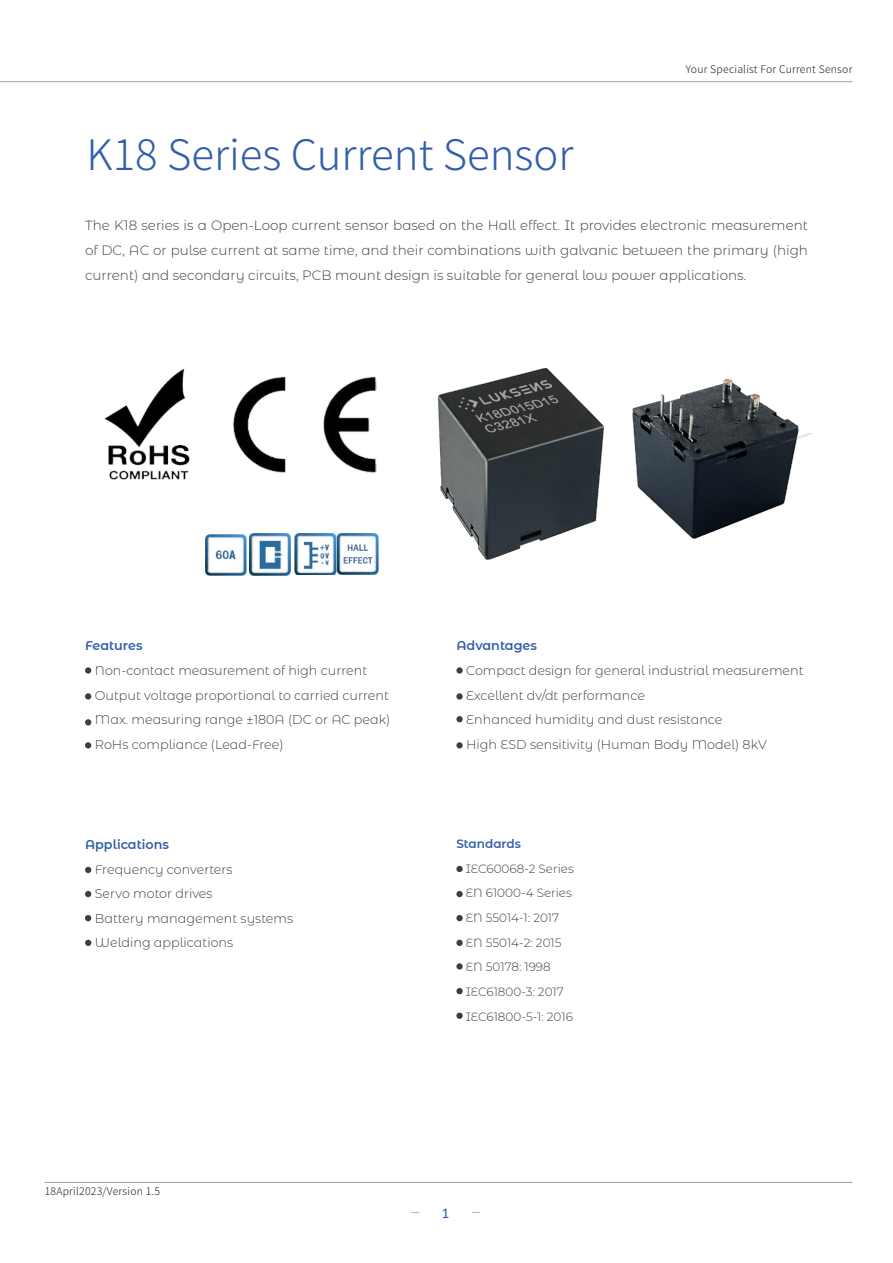
<style>
.page{position:relative;width:893px;height:1263px;background:#fff}
.page>*{position:absolute;margin:0;border:0;box-sizing:border-box;transform-origin:0 0}
.主标题{font:300 42px "Source Han Sans CN";color:#325eab}
.t1{font:15px "Calibri";color:#325eab}
.正文{font:300 13.5px/24.6px "Montserrat Alternates";color:#3e3e3f;text-align:justify}
.正文-2{font:300 12.75px "Montserrat Alternates";color:#3e3e3f}
.正文-3{font:600 12.75px "Montserrat Alternates";color:#325eab}
.正文-4{font:300 12px "Montserrat Alternates";color:#3e3e3f}
.正文-5{font:600 12px "Montserrat Alternates";color:#325eab}
.t2{font:300 10.5px "Source Han Sans CN";letter-spacing:.02em;color:#231f20}
</style>
<div class="page">
<hr style="left:0;top:81px;width:852px;height:1px;background:#231f20">
<hr style="left:45px;top:1182px;width:807px;height:1px;background:#231f20">
<img style="left:104px;top:368px;width:86px;height:112px">
<img style="left:233px;top:376px;width:144px;height:97px">
<div style="left:85px;top:667px;width:6px;height:7px;background:#3e3e3f;border-radius:50%"></div>
<svg style="left:85px;top:867px;width:6px;height:6px"></svg>
<svg style="left:456px;top:667px;width:7px;height:7px"></svg>
<div style="left:456px;top:866px;width:7px;height:6px;background:#3e3e3f;border-radius:50%"></div>
<svg style="left:85px;top:693px;width:6px;height:6px"></svg>
<svg style="left:85px;top:719px;width:6px;height:6px"></svg>
<svg style="left:85px;top:742px;width:6px;height:6px"></svg>
<svg style="left:85px;top:891px;width:6px;height:6px"></svg>
<div style="left:456px;top:716px;width:7px;height:6px;background:#3e3e3f;border-radius:50%"></div>
<div style="left:456px;top:891px;width:7px;height:6px;background:#3e3e3f;border-radius:50%"></div>
<svg style="left:85px;top:915px;width:6px;height:6px"></svg>
<svg style="left:456px;top:693px;width:7px;height:7px"></svg>
<div style="left:456px;top:742px;width:7px;height:6px;background:#3e3e3f;border-radius:50%"></div>
<div style="left:456px;top:915px;width:7px;height:6px;background:#3e3e3f;border-radius:50%"></div>
<svg style="left:85px;top:940px;width:6px;height:6px"></svg>
<div style="left:456px;top:963px;width:7px;height:6px;background:#3e3e3f;border-radius:50%"></div>
<div style="left:456px;top:988px;width:7px;height:6px;background:#3e3e3f;border-radius:50%"></div>
<div style="left:456px;top:1012px;width:7px;height:7px;background:#3e3e3f;border-radius:50%"></div>
<div style="left:456px;top:940px;width:7px;height:6px;background:#3e3e3f;border-radius:50%"></div>
<img style="left:338px;top:534px;width:41px;height:41px">
<img style="left:294px;top:534px;width:42px;height:41px">
<img style="left:250px;top:534px;width:41px;height:41px">
<img style="left:205px;top:534px;width:41px;height:41px">
<img style="left:437px;top:368px;width:374px;height:192px">
<p class="主标题" style="left:87px;top:131px;width:488px">K18 Series Current Sensor</p>
<p class="t2" style="left:686px;top:63px;width:168px">Your Specialist For Current Sensor</p>
<p class="正文" style="left:85px;top:213px;width:724px">The K18 series is a Open-Loop current sensor based on the Hall effect. It provides electronic measurement of DC, AC or pulse current at same time, and their combinations with galvanic between the primary (high current) and secondary circuits, PCB mount design is suitable for general low power applications.</p>
<p class="正文-3" style="left:85px;top:637px;width:59px">Features</p>
<p class="正文-2" style="left:95px;top:662px;width:274px">Non-contact measurement of high current</p>
<p class="正文-2" style="left:95px;top:686px;width:296px">Output voltage proportional to carried current</p>
<p class="正文-2" style="left:95px;top:711px;width:297px">Max. measuring range ±180A (DC or AC peak)</p>
<p class="正文-2" style="left:95px;top:735px;width:190px">RoHs compliance (Lead-Free)</p>
<p class="正文-3" style="left:85px;top:835px;width:86px">Applications</p>
<p class="正文-2" style="left:95px;top:860px;width:139px">Frequency converters</p>
<p class="正文-2" style="left:95px;top:885px;width:119px">Servo motor drives</p>
<p class="正文-2" style="left:95px;top:909px;width:200px">Battery management systems</p>
<p class="正文-2" style="left:95px;top:934px;width:140px">Welding applications</p>
<p class="正文-3" style="left:456px;top:637px;width:82px">Advantages</p>
<p class="正文-2" style="left:466px;top:662px;width:339px">Compact design for general industrial measurement</p>
<p class="正文-2" style="left:466px;top:686px;width:180px">Excellent dv/dt performance</p>
<p class="正文-2" style="left:466px;top:711px;width:258px">Enhanced humidity and dust resistance</p>
<p class="正文-2" style="left:466px;top:735px;width:302px">High ESD sensitivity (Human Body Model) 8kV</p>
<p class="正文-5" style="left:456px;top:835px;width:66px">Standards</p>
<p class="正文-4" style="left:466px;top:860px;width:110px">IEC60068-2 Series</p>
<p class="正文-4" style="left:466px;top:885px;width:108px">EN 61000-4 Series</p>
<p class="正文-4" style="left:466px;top:910px;width:95px">EN 55014-1: 2017</p>
<p class="正文-4" style="left:466px;top:934px;width:97px">EN 55014-2: 2015</p>
<p class="正文-4" style="left:466px;top:959px;width:87px">EN 50178: 1998</p>
<p class="正文-4" style="left:466px;top:983px;width:100px">IEC61800-3: 2017</p>
<p class="正文-4" style="left:466px;top:1008px;width:109px">IEC61800-5-1: 2016</p>
<p class="t2" style="left:45px;top:1185px;width:117px">18April2023/Version 1.5</p>
<p class="t1" style="left:442px;top:1203px;width:9px">1</p>
</div>
